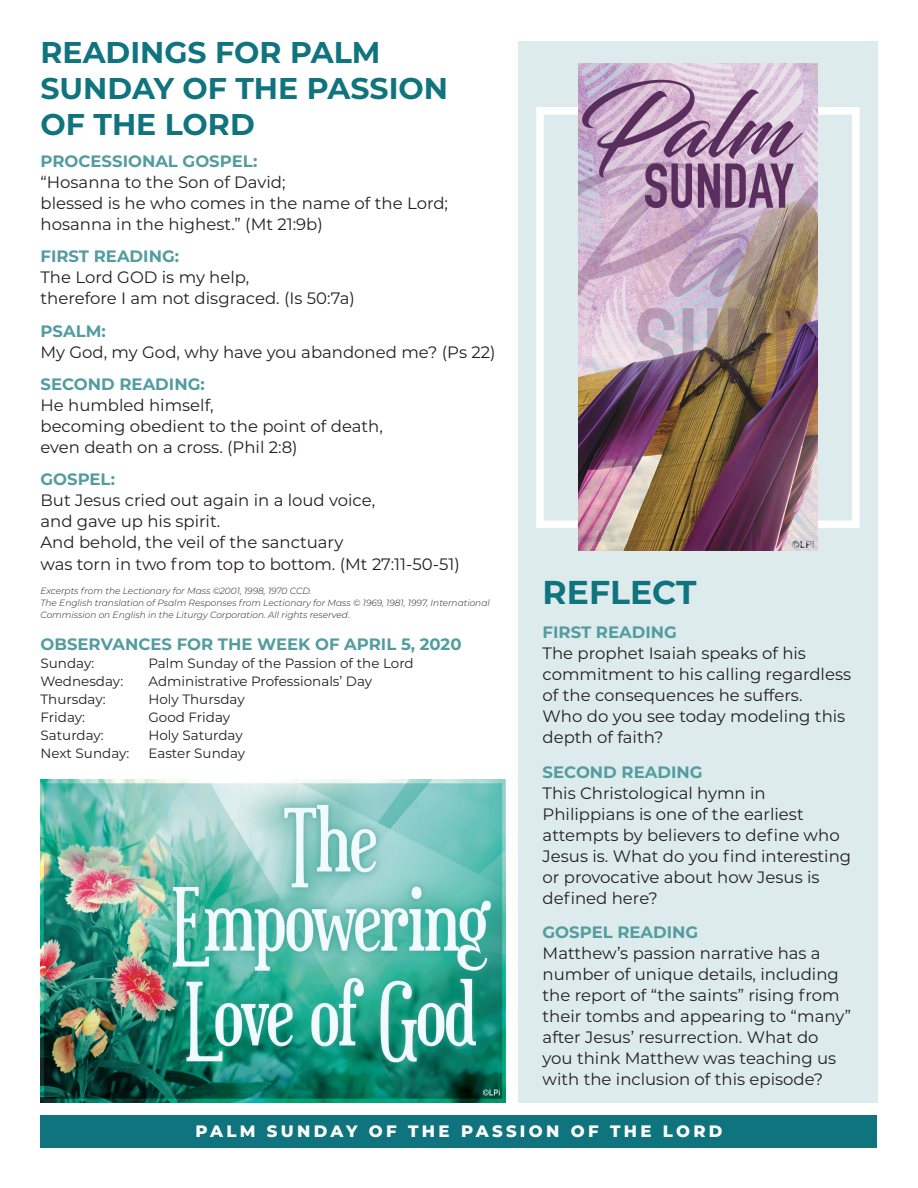
<style>
.page{position:relative;width:918px;height:1188px;background:#fff}
.page>*{position:absolute;margin:0;border:0;box-sizing:border-box;transform-origin:0 0}
.t1{font:700 33px "Montserrat";color:#10747f}
.t2{font:700 30px/36px "Montserrat";color:#10747f}
.t3{font:16.5px/21px "Montserrat";color:#231f20}
.t4{font:700 16.5px "Montserrat";color:#539ca0}
.t5{font:800 16.5px "Montserrat";letter-spacing:.2em;color:#fff}
.t6{font:13.5px "Montserrat";color:#231f20}
.t7{font:italic 300 9px/12px "Montserrat";color:#231f20}
</style>
<div class="page">
<div style="left:40px;top:1115px;width:838px;height:33px;background:#10747f"></div>
<div style="left:518px;top:41px;width:360px;height:1062px;background:#ddebec"></div>
<div style="left:536px;top:107px;width:324px;height:421px;border:8px solid #fff"></div>
<img style="left:578px;top:63px;width:239px;height:488px">
<img style="left:41px;top:780px;width:464px;height:323px">
<p class="t2" style="left:40px;top:32px;width:409px">READINGS FOR PALM<br>SUNDAY OF THE PASSION<br>OF THE LORD</p>
<p class="t4" style="left:40px;top:149px;width:218px">PROCESSIONAL GOSPEL:</p>
<p class="t3" style="left:40px;top:171px;width:247px">“Hosanna to the Son of David;</p>
<p class="t3" style="left:40px;top:192px;width:409px">blessed is he who comes in the name of the Lord;</p>
<p class="t3" style="left:40px;top:213px;width:284px">hosanna in the highest.” (Mt 21:9b)</p>
<p class="t4" style="left:40px;top:244px;width:140px">FIRST READING:</p>
<p class="t3" style="left:40px;top:266px;width:210px">The Lord GOD is my help,</p>
<p class="t3" style="left:40px;top:287px;width:316px">therefore I am not disgraced. (Is 50:7a)</p>
<p class="t4" style="left:40px;top:319px;width:67px">PSALM:</p>
<p class="t3" style="left:40px;top:341px;width:457px">My God, my God, why have you abandoned me? (Ps 22)</p>
<p class="t4" style="left:40px;top:372px;width:166px">SECOND READING:</p>
<p class="t3" style="left:40px;top:394px;width:175px">He humbled himself,</p>
<p class="t3" style="left:40px;top:415px;width:344px">becoming obedient to the point of death,</p>
<p class="t3" style="left:40px;top:436px;width:259px">even death on a cross. (Phil 2:8)</p>
<p class="t4" style="left:40px;top:467px;width:76px">GOSPEL:</p>
<p class="t3" style="left:40px;top:489px;width:336px">But Jesus cried out again in a loud voice,</p>
<p class="t3" style="left:40px;top:510px;width:181px">and gave up his spirit.</p>
<p class="t3" style="left:40px;top:531px;width:304px">And behold, the veil of the sanctuary</p>
<p class="t3" style="left:40px;top:553px;width:421px">was torn in two from top to bottom. (Mt 27:11-50-51)</p>
<p class="t7" style="left:40px;top:584px;width:273px">Excerpts from the Lectionary for Mass ©2001, 1998, 1970 CCD.</p>
<p class="t7" style="left:40px;top:596px;width:451px">The English translation of Psalm Responses from Lectionary for Mass © 1969, 1981, 1997, International<br>Commission on English in the Liturgy Corporation. All rights reserved.</p>
<p class="t4" style="left:40px;top:632px;width:423px">OBSERVANCES FOR THE WEEK OF APRIL 5, 2020</p>
<p class="t6" style="left:40px;top:654px;width:55px">Sunday:</p>
<p class="t6" style="left:148px;top:654px;width:267px">Palm Sunday of the Passion of the Lord</p>
<p class="t6" style="left:40px;top:672px;width:84px">Wednesday:</p>
<p class="t6" style="left:148px;top:672px;width:225px">Administrative Professionals’ Day</p>
<p class="t6" style="left:40px;top:690px;width:67px">Thursday:</p>
<p class="t6" style="left:148px;top:690px;width:98px">Holy Thursday</p>
<p class="t6" style="left:40px;top:708px;width:46px">Friday:</p>
<p class="t6" style="left:148px;top:708px;width:83px">Good Friday</p>
<p class="t6" style="left:40px;top:726px;width:65px">Saturday:</p>
<p class="t6" style="left:148px;top:726px;width:96px">Holy Saturday</p>
<p class="t6" style="left:40px;top:744px;width:90px">Next Sunday:</p>
<p class="t6" style="left:148px;top:744px;width:98px">Easter Sunday</p>
<p class="t1" style="left:543px;top:568px;width:155px">REFLECT</p>
<p class="t4" style="left:543px;top:621px;width:136px">FIRST READING</p>
<p class="t3" style="left:543px;top:642px;width:310px">The prophet Isaiah speaks of his commitment to his calling regardless of the consequences he suffers.<br>Who do you see today modeling this depth of faith?</p>
<p class="t4" style="left:543px;top:760px;width:161px">SECOND READING</p>
<p class="t3" style="left:543px;top:782px;width:310px">This Christological hymn in<br>Philippians is one of the earliest attempts by believers to define who<br>Jesus is. What do you find interesting or provocative about how Jesus is defined here?</p>
<p class="t4" style="left:543px;top:921px;width:157px">GOSPEL READING</p>
<p class="t3" style="left:543px;top:942px;width:310px">Matthew’s passion narrative has a number of unique details, including the report of “the saints” rising from their tombs and appearing to “many” after Jesus’ resurrection. What do you think Matthew was teaching us with the inclusion of this episode?</p>
<p class="t5" style="left:195px;top:1119px;width:529px">PALM SUNDAY OF THE PASSION OF THE LORD</p>
</div>
